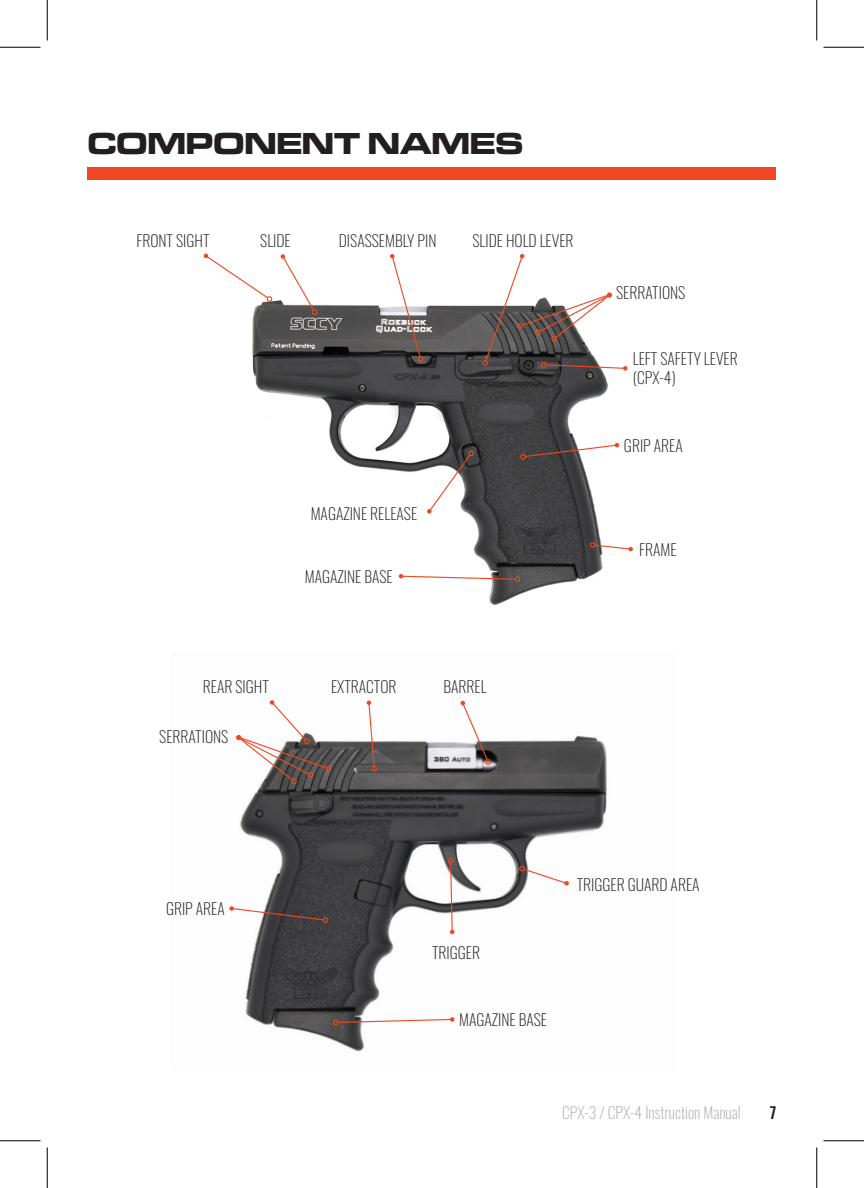
<style>
.page{position:relative;width:864px;height:1188px;background:#fff}
.page>*{position:absolute;margin:0;border:0;box-sizing:border-box;transform-origin:0 0}
.Common_Text{font:700 31.5px "Microgramma Ext D";color:#231f20}
.Diagram_Text{font:200 15.75px "Oswald";color:#231f20}
.t1{font:200 15.75px "Oswald";color:#abafae}
.t2{font:500 15.75px "Oswald";color:#231f20}
</style>
<div class="page">
<div style="left:88px;top:167px;width:688px;height:13px;background:#ef4722"></div>
<img style="left:240px;top:700px;width:368px;height:352px">
<img style="left:203px;top:253px;width:429px;height:352px">
<svg style="left:204px;top:254px;width:68px;height:48px"></svg>
<svg style="left:461px;top:701px;width:30px;height:64px"></svg>
<svg style="left:281px;top:254px;width:37px;height:61px"></svg>
<svg style="left:390px;top:254px;width:34px;height:108px"></svg>
<svg style="left:367px;top:701px;width:10px;height:71px"></svg>
<svg style="left:427px;top:451px;width:47px;height:63px"></svg>
<svg style="left:399px;top:574px;width:121px;height:8px"></svg>
<svg style="left:520px;top:443px;width:99px;height:17px"></svg>
<svg style="left:590px;top:542px;width:43px;height:9px"></svg>
<svg style="left:482px;top:254px;width:146px;height:117px"></svg>
<svg style="left:236px;top:700px;width:95px;height:84px"></svg>
<svg style="left:519px;top:866px;width:50px;height:20px"></svg>
<svg style="left:448px;top:858px;width:6px;height:76px"></svg>
<svg style="left:229px;top:906px;width:99px;height:17px"></svg>
<svg style="left:333px;top:1017px;width:121px;height:8px"></svg>
<hr style="left:0;top:47px;width:40px;height:1px;background:#000">
<hr style="left:824px;top:47px;width:40px;height:1px;background:#000">
<hr style="left:0;top:1140px;width:40px;height:1px;background:#000">
<hr style="left:824px;top:1140px;width:40px;height:1px;background:#000">
<hr style="left:47px;top:0;width:1px;height:40px;background:#000">
<hr style="left:47px;top:1148px;width:1px;height:40px;background:#000">
<hr style="left:816px;top:0;width:1px;height:40px;background:#000">
<hr style="left:816px;top:1148px;width:1px;height:40px;background:#000">
<p class="Common_Text" style="left:88px;top:122px;width:437px">COMPONENT NAMES</p>
<p class="Diagram_Text" style="left:136px;top:226px;width:75px">FRONT SIGHT</p>
<p class="Diagram_Text" style="left:260px;top:226px;width:32px">SLIDE</p>
<p class="Diagram_Text" style="left:339px;top:226px;width:99px">DISASSEMBLY PIN</p>
<p class="Diagram_Text" style="left:473px;top:226px;width:103px">SLIDE HOLD LEVER</p>
<p class="Diagram_Text" style="left:311px;top:499px;width:108px">MAGAZINE RELEASE</p>
<p class="Diagram_Text" style="left:305px;top:562px;width:89px">MAGAZINE BASE</p>
<p class="Diagram_Text" style="left:203px;top:673px;width:67px">REAR SIGHT</p>
<p class="Diagram_Text" style="left:443px;top:673px;width:45px">BARREL</p>
<p class="Diagram_Text" style="left:331px;top:673px;width:67px">EXTRACTOR</p>
<p class="Diagram_Text" style="left:159px;top:722px;width:71px">SERRATIONS</p>
<p class="Diagram_Text" style="left:616px;top:279px;width:71px">SERRATIONS</p>
<p class="Diagram_Text" style="left:633px;top:345px;width:106px">LEFT SAFETY LEVER</p>
<p class="Diagram_Text" style="left:633px;top:364px;width:44px">(CPX-4)</p>
<p class="Diagram_Text" style="left:624px;top:431px;width:60px">GRIP AREA</p>
<p class="Diagram_Text" style="left:639px;top:536px;width:39px">FRAME</p>
<p class="Diagram_Text" style="left:166px;top:895px;width:60px">GRIP AREA</p>
<p class="Diagram_Text" style="left:432px;top:938px;width:50px">TRIGGER</p>
<p class="Diagram_Text" style="left:459px;top:1006px;width:89px">MAGAZINE BASE</p>
<p class="Diagram_Text" style="left:577px;top:870px;width:124px">TRIGGER GUARD AREA</p>
<p class="t1" style="left:562px;top:1099px;width:180px">CPX-3 / CPX-4 Instruction Manual</p>
<p class="t2" style="left:770px;top:1104px;width:8px">7</p>
</div>
